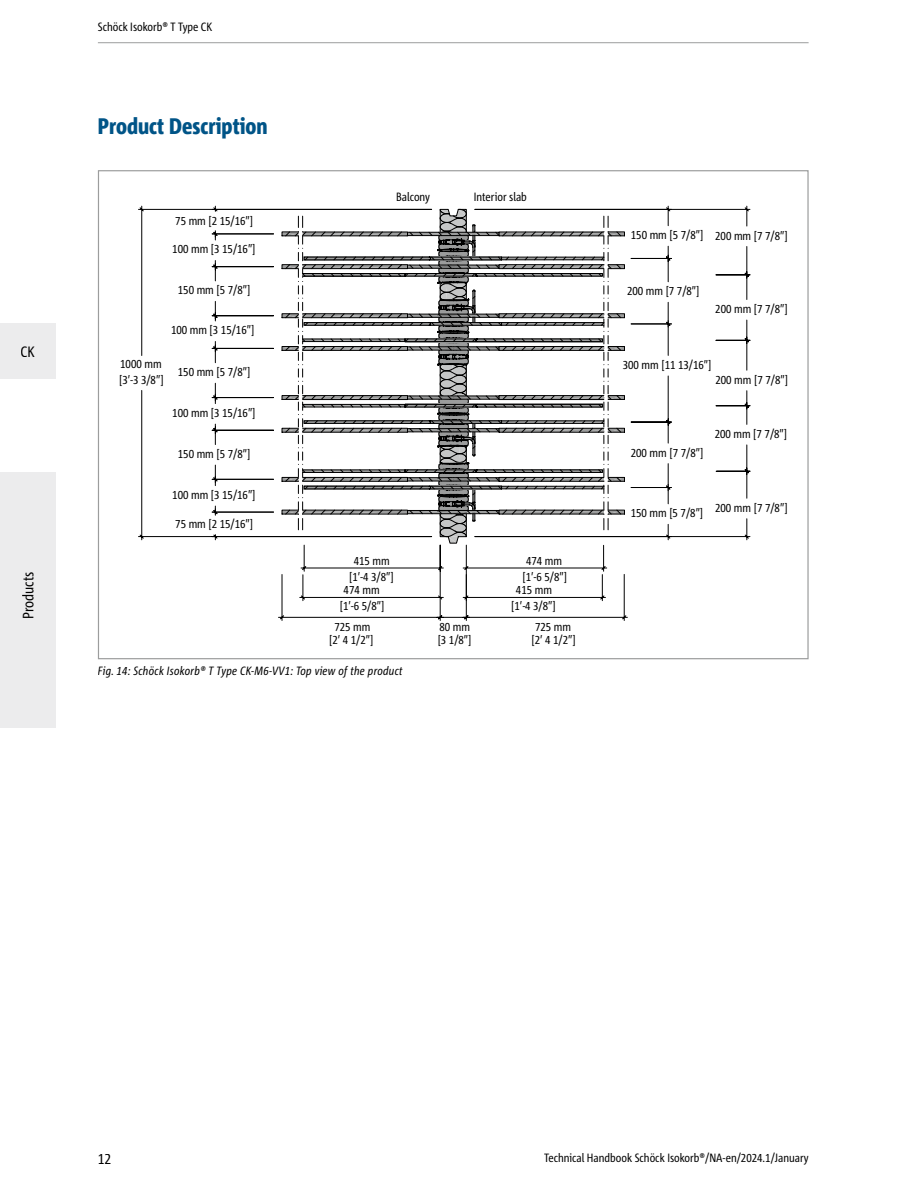
<style>
.page{position:relative;width:915px;height:1191px;background:#fff}
.page>*{position:absolute;margin:0;border:0;box-sizing:border-box;transform-origin:0 0}
.t1{font:800 condensed 22.5px "Corpid Schoeck";color:#005487}
.t2{font:condensed 15px "Corpid Schoeck";color:#000}
.t3{font:condensed 12px/15.9px "Corpid Schoeck";color:#000;text-align:center}
.t4{font:italic condensed 12px "Corpid Schoeck";letter-spacing:.02em;color:#000}
</style>
<div class="page">
<svg style="left:138px;top:206px;width:490px;height:415px"></svg>
<svg style="left:211px;top:206px;width:539px;height:395px"></svg>
<div style="left:0;top:472px;width:55px;height:255px;background:#ececed"></div>
<div style="left:0;top:323px;width:55px;height:55px;background:#ececed"></div>
<hr style="left:98px;top:42px;width:710px;height:1px;background:#9c9d9d">
<p class="t2" style="left:21px;top:342px;width:16px">CK</p>
<p class="t2" style="left:19px;top:619px;width:49px;rotate:-90deg">Products</p>
<p class="t3" style="left:98px;top:18px;width:116px">Schöck Isokorb® T Type CK</p>
<h1 class="t1" style="left:98px;top:112px;width:171px">Product Description</h1>
<p class="t3" style="left:175px;top:212px;width:79px">75 mm [2 15/16″]</p>
<p class="t3" style="left:172px;top:241px;width:85px">100 mm [3 15/16″]</p>
<p class="t3" style="left:178px;top:282px;width:74px">150 mm [5 7/8″]</p>
<p class="t3" style="left:171px;top:322px;width:85px">100 mm [3 15/16″]</p>
<p class="t3" style="left:119px;top:356px;width:46px;line-height:15.1px;text-align:left">1000 mm [3′-3 3/8″]</p>
<p class="t3" style="left:178px;top:364px;width:74px">150 mm [5 7/8″]</p>
<p class="t3" style="left:172px;top:405px;width:85px">100 mm [3 15/16″]</p>
<p class="t3" style="left:178px;top:446px;width:74px">150 mm [5 7/8″]</p>
<p class="t3" style="left:172px;top:487px;width:85px">100 mm [3 15/16″]</p>
<p class="t3" style="left:175px;top:515px;width:79px">75 mm [2 15/16″]</p>
<p class="t3" style="left:396px;top:189px;width:35px">Balcony</p>
<p class="t3" style="left:473px;top:189px;width:55px">Interior slab</p>
<p class="t3" style="left:349px;top:552px;width:46px">415 mm [1′-4 3/8″]</p>
<p class="t3" style="left:522px;top:552px;width:46px;text-align:left">474 mm [1′-6 5/8″]</p>
<p class="t3" style="left:340px;top:582px;width:46px">474 mm [1′-6 5/8″]</p>
<p class="t3" style="left:329px;top:632px;width:46px">[2′ 4 1/2″]</p>
<p class="t3" style="left:511px;top:582px;width:46px">415 mm [1′-4 3/8″]</p>
<p class="t3" style="left:334px;top:618px;width:37px">725 mm</p>
<p class="t3" style="left:531px;top:620px;width:46px;line-height:13.4px">725 mm [2′ 4 1/2″]</p>
<p class="t3" style="left:437px;top:619px;width:35px;line-height:13.6px;text-align:left">80 mm [3 1/8″]</p>
<p class="t4" style="left:98px;top:663px;width:306px">Fig. 14: Schöck Isokorb® T Type CK-M6-VV1: Top view of the product</p>
<p class="t3" style="left:630px;top:227px;width:74px">150 mm [5 7/8″]</p>
<p class="t3" style="left:715px;top:227px;width:74px">200 mm [7 7/8″]</p>
<p class="t3" style="left:626px;top:283px;width:74px">200 mm [7 7/8″]</p>
<p class="t3" style="left:715px;top:301px;width:74px">200 mm [7 7/8″]</p>
<p class="t3" style="left:622px;top:357px;width:90px">300 mm [11 13/16″]</p>
<p class="t3" style="left:715px;top:371px;width:74px">200 mm [7 7/8″]</p>
<p class="t3" style="left:630px;top:444px;width:74px">200 mm [7 7/8″]</p>
<p class="t3" style="left:714px;top:425px;width:74px">200 mm [7 7/8″]</p>
<p class="t3" style="left:630px;top:505px;width:74px">150 mm [5 7/8″]</p>
<p class="t3" style="left:714px;top:499px;width:74px">200 mm [7 7/8″]</p>
<p class="t2" style="left:98px;top:1149px;width:15px">12</p>
<p class="t3" style="left:544px;top:1149px;width:266px">Technical Handbook Schöck Isokorb®/NA-en/2024.1/January</p>
</div>
